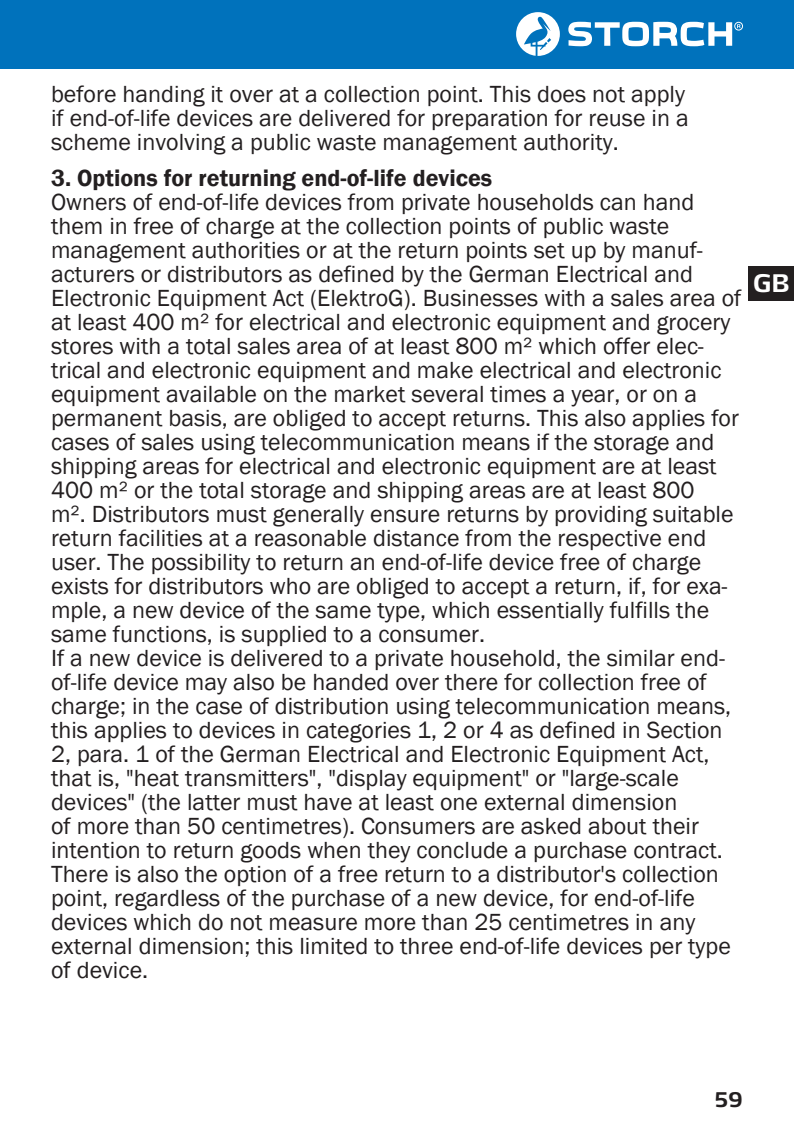
<style>
.page{position:relative;width:794px;height:1134px;background:#fff}
.page>*{position:absolute;margin:0;border:0;box-sizing:border-box;transform-origin:0 0}
.t1{font:24px/24px "Franklin Gothic";color:#231f20}
.t2{font:600 24px "Franklin Gothic";color:#231f20}
.t3{font:700 24px "Max CELF";color:#fff}
.t4{font:700 20px "Max CELF";color:#231f20}
</style>
<div class="page">
<div style="left:0;top:0;width:794px;height:68px;background:#0072bc"></div>
<svg style="left:568px;top:22px;width:172px;height:24px"></svg>
<div style="left:734px;top:22px;width:9px;height:8px;border:1px solid #fff;border-radius:50%"></div>
<svg style="left:516px;top:12px;width:44px;height:44px"></svg>
<div style="left:748px;top:266px;width:46px;height:34px;background:#231f20"></div>
<p class="t1" style="left:51px;top:82px;width:639px">before handing it over at a collection point. This does not apply if end-of-life devices are delivered for preparation for reuse in a scheme involving a public waste management authority.</p>
<p class="t2" style="left:51px;top:163px;width:443px">3. Options for returning end-of-life devices</p>
<p class="t1" style="left:51px;top:190px;width:692px">Owners of end-of-life devices from private households can hand them in free of charge at the collection points of public waste management authorities or at the return points set up by manuf&shy;acturers or distributors as defined by the German Electrical and Electronic Equipment Act (ElektroG). Businesses with a sales area of at least 400 m² for electrical and electronic equipment and grocery stores with a total sales area of at least 800 m² which offer elec&shy;trical and electronic equipment and make electrical and electronic equipment available on the market several times a year, or on a permanent basis, are obliged to accept returns. This also applies for cases of sales using telecommunication means if the storage and shipping areas for electrical and electronic equipment are at least 400 m² or the total storage and shipping areas are at least 800<br>m². Distributors must generally ensure returns by providing suitable return facilities at a reasonable distance from the respective end user. The possibility to return an end-of-life device free of charge exists for distributors who are obliged to accept a return, if, for exa&shy;mple, a new device of the same type, which essentially fulfills the same functions, is supplied to a consumer.<br>If a new device is delivered to a private household, the similar end&shy;of-life device may also be handed over there for collection free of charge; in the case of distribution using telecommunication means, this applies to devices in categories 1, 2 or 4 as defined in Section 2, para. 1 of the German Electrical and Electronic Equipment Act, that is, "heat transmitters", "display equipment" or "large-scale devices" (the latter must have at least one external dimension<br>of more than 50 centimetres). Consumers are asked about their intention to return goods when they conclude a purchase contract.<br>There is also the option of a free return to a distributor's collection point, regardless of the purchase of a new device, for end-of-life devices which do not measure more than 25 centimetres in any external dimension; this limited to three end-of-life devices per type of device.</p>
<p class="t3" style="left:752px;top:268px;width:39px">GB</p>
<p class="t4" style="left:715px;top:1087px;width:30px">59</p>
</div>
